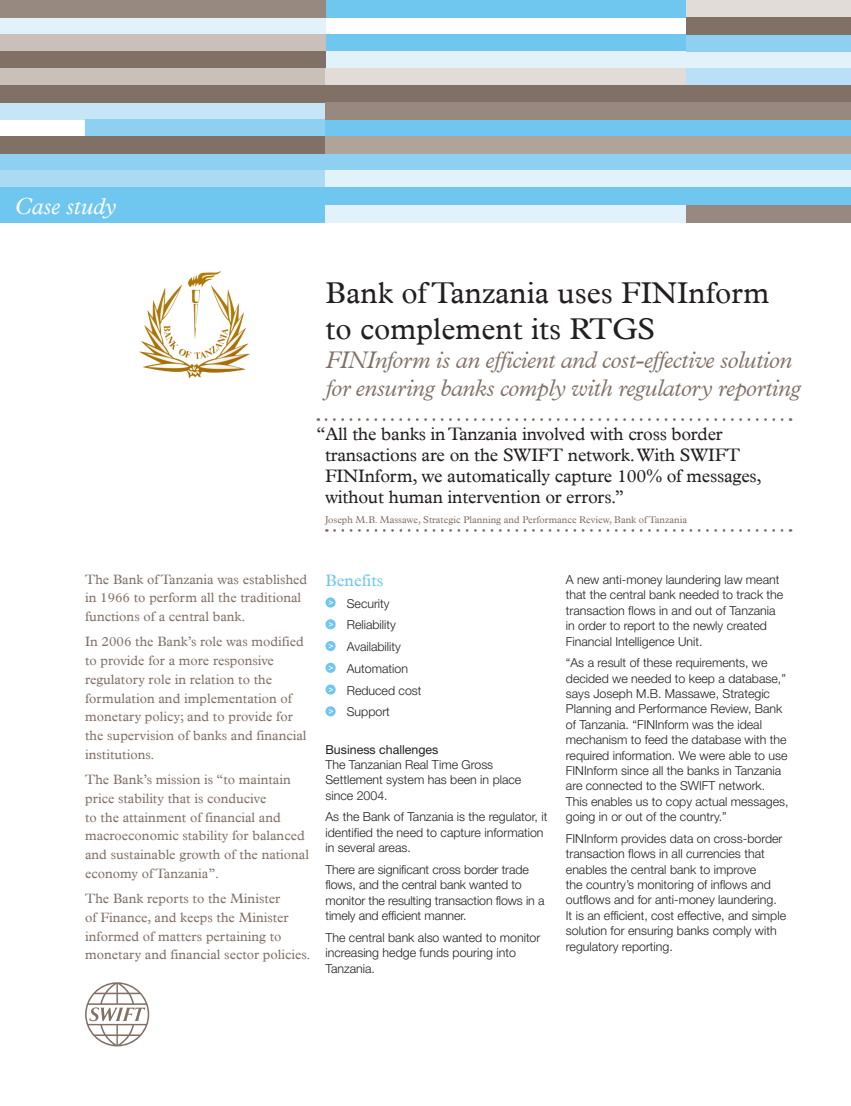
<style>
.page{position:relative;width:851px;height:1106px;background:#fff}
.page>*{position:absolute;margin:0;border:0;box-sizing:border-box;transform-origin:0 0}
._03__Headline_Title{font:30px/36px "Plantin";color:#231f20}
._04__Subtitle{font:italic 300 24px/28.5px "Plantin";letter-spacing:-.02em;color:#807066}
.t1{font:italic 23.25px "Plantin";color:#fff}
._15__Header_Quote{font:18px/21px "Plantin";letter-spacing:-.01em;color:#231f20}
._07__Key_benefits_ti{font:16.5px "Plantin";color:#6fc6ef}
._05__Introduction_te{font:13.5px/18.8px "Plantin";color:#807066}
._09__Main_body_text{font:300 12.3px/15.3px "Helvetica Neue LT";color:#231f20}
._08__Level_1_heading{font:12.3px "Helvetica Neue LT";color:#231f20}
._16__Header_Quote_Na{font:9.75px "Plantin";color:#807066}
</style>
<div class="page">
<svg style="left:326px;top:418px;width:465px;height:3px"></svg>
<svg style="left:334px;top:529px;width:457px;height:3px"></svg>
<svg style="left:325px;top:597px;width:10px;height:10px"></svg>
<svg style="left:329px;top:600px;width:4px;height:5px"></svg>
<svg style="left:325px;top:619px;width:10px;height:10px"></svg>
<svg style="left:329px;top:622px;width:4px;height:4px"></svg>
<svg style="left:325px;top:641px;width:10px;height:10px"></svg>
<svg style="left:329px;top:644px;width:4px;height:4px"></svg>
<svg style="left:325px;top:662px;width:10px;height:11px"></svg>
<svg style="left:329px;top:665px;width:4px;height:5px"></svg>
<svg style="left:325px;top:684px;width:10px;height:10px"></svg>
<svg style="left:329px;top:687px;width:4px;height:5px"></svg>
<svg style="left:325px;top:706px;width:10px;height:10px"></svg>
<svg style="left:329px;top:709px;width:4px;height:4px"></svg>
<img style="left:139px;top:272px;width:110px;height:106px">
<svg style="left:85px;top:982px;width:64px;height:64px"></svg>
<div style="left:0;top:17px;width:325px;height:17px;background:#e1f2fb"></div>
<div style="left:0;top:102px;width:325px;height:18px;background:#c6e6f8"></div>
<div style="left:85px;top:120px;width:240px;height:17px;background:#8ed0f2"></div>
<div style="left:0;top:154px;width:325px;height:17px;background:#8ed0f2"></div>
<div style="left:0;top:171px;width:325px;height:17px;background:#aadaf4"></div>
<div style="left:0;top:205px;width:325px;height:17px;background:#6fc6ef"></div>
<div style="left:325px;top:0;width:361px;height:17px;background:#6fc6ef"></div>
<div style="left:325px;top:34px;width:361px;height:17px;background:#6fc6ef"></div>
<div style="left:325px;top:51px;width:525px;height:17px;background:#e1f2fb"></div>
<div style="left:325px;top:120px;width:525px;height:17px;background:#6fc6ef"></div>
<div style="left:325px;top:154px;width:525px;height:17px;background:#8ed0f2"></div>
<div style="left:325px;top:171px;width:525px;height:17px;background:#e1f2fb"></div>
<div style="left:0;top:188px;width:850px;height:17px;background:#6fc6ef"></div>
<div style="left:325px;top:205px;width:361px;height:17px;background:#e1f2fb"></div>
<div style="left:686px;top:34px;width:164px;height:17px;background:#8ed0f2"></div>
<div style="left:686px;top:68px;width:164px;height:17px;background:#b9e0f6"></div>
<div style="left:0;top:0;width:325px;height:17px;background:#978980"></div>
<div style="left:0;top:34px;width:325px;height:17px;background:#c9c0ba"></div>
<div style="left:0;top:51px;width:325px;height:17px;background:#807066"></div>
<div style="left:0;top:68px;width:325px;height:17px;background:#c9c0ba"></div>
<div style="left:0;top:137px;width:325px;height:17px;background:#807066"></div>
<div style="left:325px;top:68px;width:361px;height:17px;background:#e1dcd8"></div>
<div style="left:0;top:85px;width:850px;height:17px;background:#807066"></div>
<div style="left:325px;top:102px;width:525px;height:18px;background:#978980"></div>
<div style="left:325px;top:137px;width:525px;height:17px;background:#afa39a"></div>
<div style="left:686px;top:0;width:164px;height:17px;background:#e1dcd8"></div>
<div style="left:686px;top:17px;width:164px;height:17px;background:#807066"></div>
<div style="left:686px;top:205px;width:164px;height:17px;background:#978980"></div>
<p class="t1" style="left:15px;top:192px;width:102px">Case study</p>
<p class="_03__Headline_Title" style="left:325px;top:276px;width:445px">Bank of Tanzania uses FINInform to complement its RTGS</p>
<p class="_04__Subtitle" style="left:325px;top:345px;width:476px">FINInform is an efficient and cost-effective solution for ensuring banks comply with regulatory reporting</p>
<p class="_15__Header_Quote" style="left:325px;top:424px;width:438px;text-indent:-9px">“All the banks in Tanzania involved with cross border transactions are on the SWIFT network. With SWIFT FINInform, we automatically capture 100% of messages, without human intervention or errors.”</p>
<p class="_16__Header_Quote_Na" style="left:325px;top:514px;width:363px">Joseph M.B. Massawe, Strategic Planning and Performance Review, Bank of Tanzania</p>
<p class="_05__Introduction_te" style="left:85px;top:570px;width:224px">The Bank of Tanzania was established in 1966 to perform all the traditional functions of a central bank.</p>
<p class="_05__Introduction_te" style="left:85px;top:633px;width:223px">In 2006 the Bank’s role was modified to provide for a more responsive regulatory role in relation to the formulation and implementation of monetary policy; and to provide for the supervision of banks and financial institutions.</p>
<p class="_05__Introduction_te" style="left:85px;top:770px;width:225px">The Bank’s mission is “to maintain price stability that is conducive<br>to the attainment of financial and macroeconomic stability for balanced and sustainable growth of the national economy of Tanzania”.</p>
<p class="_05__Introduction_te" style="left:85px;top:889px;width:227px">The Bank reports to the Minister<br>of Finance, and keeps the Minister informed of matters pertaining to monetary and financial sector policies.</p>
<p class="_07__Key_benefits_ti" style="left:325px;top:570px;width:59px">Benefits</p>
<p class="_09__Main_body_text" style="left:347px;top:595px;width:44px">Security</p>
<p class="_09__Main_body_text" style="left:347px;top:617px;width:51px">Reliability</p>
<p class="_09__Main_body_text" style="left:347px;top:639px;width:56px">Availability</p>
<p class="_09__Main_body_text" style="left:347px;top:660px;width:63px">Automation</p>
<p class="_09__Main_body_text" style="left:347px;top:682px;width:76px">Reduced cost</p>
<p class="_09__Main_body_text" style="left:347px;top:704px;width:45px">Support</p>
<p class="_08__Level_1_heading" style="left:325px;top:741px;width:114px">Business challenges</p>
<p class="_09__Main_body_text" style="left:325px;top:756px;width:197px">The Tanzanian Real Time Gross<br>Settlement system has been in place since 2004.</p>
<p class="_09__Main_body_text" style="left:325px;top:809px;width:223px">As the Bank of Tanzania is the regulator, it identified the need to capture information in several areas.</p>
<p class="_09__Main_body_text" style="left:325px;top:861px;width:220px">There are significant cross border trade flows, and the central bank wanted to monitor the resulting transaction flows in a timely and efficient manner.</p>
<p class="_09__Main_body_text" style="left:325px;top:929px;width:216px">The central bank also wanted to monitor increasing hedge funds pouring into<br>Tanzania.</p>
<p class="_09__Main_body_text" style="left:566px;top:571px;width:219px">A new anti-money laundering law meant that the central bank needed to track the transaction flows in and out of Tanzania in order to report to the newly created Financial Intelligence Unit.</p>
<p class="_09__Main_body_text" style="left:566px;top:655px;width:224px">“As a result of these requirements, we decided we needed to keep a database,” says Joseph M.B. Massawe, Strategic Planning and Performance Review, Bank of Tanzania. “FINInform was the ideal mechanism to feed the database with the required information. We were able to use FINInform since all the banks in Tanzania are connected to the SWIFT network.<br>This enables us to copy actual messages, going in or out of the country.”</p>
<p class="_09__Main_body_text" style="left:566px;top:830px;width:222px">FINInform provides data on cross-border transaction flows in all currencies that enables the central bank to improve<br>the country’s monitoring of inflows and outflows and for anti-money laundering.<br>It is an efficient, cost effective, and simple solution for ensuring banks comply with regulatory reporting.</p>
</div>
